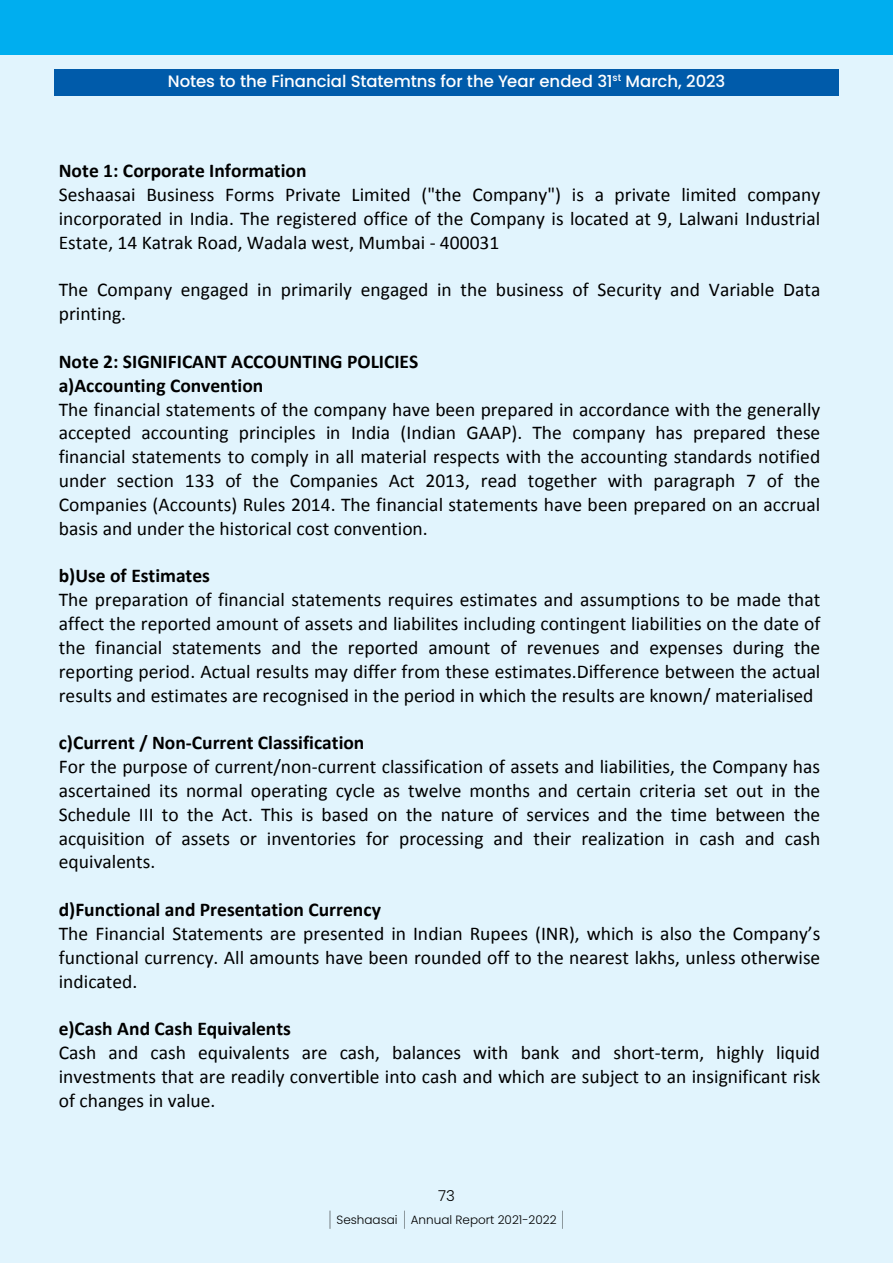
<style>
.page{position:relative;width:893px;height:1263px;background:#e1f4fd}
.page>*{position:absolute;margin:0;border:0;box-sizing:border-box;transform-origin:0 0}
.t1{font:19.5px/23.9px "Calibri";color:#000;text-align:justify}
.t2{font:700 19.5px/23.9px "Calibri";color:#000}
.t3{font:500 16.5px "Poppins";color:#fff}
.t4{font:300 15px "Poppins";color:#000}
.t5{font:300 12px "Poppins";color:#000}
.s1{font-weight:100;font-size:21px}
</style>
<div class="page">
<div style="left:0;top:0;width:893px;height:54px;background:#00aeef"></div>
<div style="left:54px;top:69px;width:785px;height:27px;background:#005baa"></div>
<p class="t3" style="left:168px;top:71px;width:559px">Notes to the Financial Statemtns for the Year ended 31<sup>st</sup> March, 2023</p>
<p class="t2" style="left:59px;top:158px;width:249px">Note 1: Corporate Information</p>
<p class="t1" style="left:59px;top:182px;width:763px">Seshaasai Business Forms Private Limited ("the Company") is a private limited company incorporated in India. The registered office of the Company is located at 9, Lalwani Industrial Estate, 14 Katrak Road, Wadala west, Mumbai - 400031</p>
<p class="t1" style="left:59px;top:277px;width:763px">The Company engaged in primarily engaged in the business of Security and Variable Data printing.</p>
<p class="t2" style="left:59px;top:349px;width:361px">Note 2: SIGNIFICANT ACCOUNTING POLICIES a)Accounting Convention</p>
<p class="t1" style="left:59px;top:397px;width:763px">The financial statements of the company have been prepared in accordance with the generally accepted accounting principles in India (Indian GAAP). The company has prepared these financial statements to comply in all material respects with the accounting standards notified under section 133 of the Companies Act 2013, read together with paragraph 7 of the Companies (Accounts) Rules 2014. The financial statements have been prepared on an accrual basis and under the historical cost convention.</p>
<p class="t2" style="left:59px;top:563px;width:153px">b)Use of Estimates</p>
<p class="t1" style="left:59px;top:587px;width:763px">The preparation of financial statements requires estimates and assumptions to be made that affect the reported amount of assets and liabilites including contingent liabilities on the date of the financial statements and the reported amount of revenues and expenses during the reporting period. Actual results may differ from these estimates.Difference between the actual results and estimates are recognised in the period in which the results are known/ materialised</p>
<p class="t2" style="left:59px;top:730px;width:307px">c)Current / Non-Current Classification</p>
<p class="t1" style="left:59px;top:754px;width:763px">For the purpose of current/non-current classification of assets and liabilities, the Company has ascertained its normal operating cycle as twelve months and certain criteria set out in the Schedule III to the Act. This is based on the nature of services and the time between the acquisition of assets or inventories for processing and their realization in cash and cash equivalents.</p>
<p class="t2" style="left:59px;top:897px;width:324px">d)Functional and Presentation Currency</p>
<p class="t1" style="left:59px;top:921px;width:763px">The Financial Statements are presented in Indian Rupees (INR), which is also the Company’s functional currency. All amounts have been rounded off to the nearest lakhs, unless otherwise indicated.</p>
<p class="t2" style="left:59px;top:1016px;width:234px">e)Cash And Cash Equivalents</p>
<p class="t1" style="left:59px;top:1040px;width:763px">Cash and cash equivalents are cash, balances with bank and short-term, highly liquid investments that are readily convertible into cash and which are subject to an insignificant risk of changes in value.</p>
<p class="t4" style="left:438px;top:1187px;width:18px">73</p>
<p class="t5" style="left:328px;top:1212px;width:238px"><span class="s1">|</span> Seshaasai <span class="s1">|</span> Annual Report 2021-2022 <span class="s1">|</span></p>
</div>
